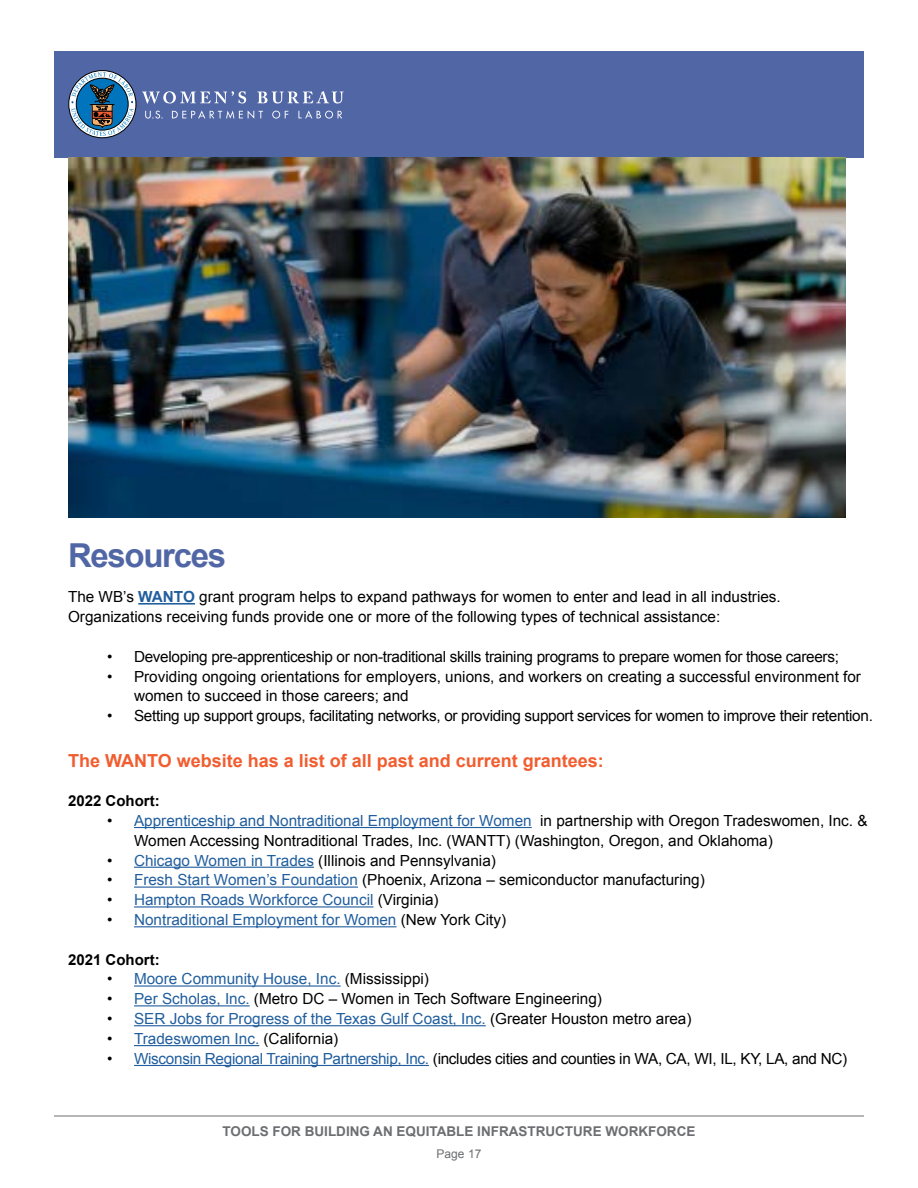
<style>
.page{position:relative;width:918px;height:1188px;background:#fff}
.page>*{position:absolute;margin:0;border:0;box-sizing:border-box;transform-origin:0 0}
.NEW_HEAD_1{font:700 33px "Arial";letter-spacing:-.04em;color:#5166a5}
.Subhead_2{font:700 18px "Arial";color:#f15d2f}
.Body_text{font:15.3px/19.8px "Arial";color:#000}
.Body_text-2{font:15.3px "Arial";letter-spacing:-.02em;color:#000}
.t1{font:15.3px "Arial";color:#215e9e}
.Body_text-3{font:700 15px "Arial";color:#000}
.Main_Title{font:700 13.5px "Arial";color:#6d6e71}
.t2{font:12px "Arial";color:#6d6e71}
.s1{font-weight:700;color:#215e9e}
.s2{color:#215e9e}
.s3{color:#000}
</style>
<div class="page">
<div style="left:54px;top:51px;width:810px;height:107px;background:#5166a5"></div>
<svg style="left:142px;top:91px;width:202px;height:28px"></svg>
<div style="left:68px;top:70px;width:68px;height:68px;border:1px solid #000;border-radius:50%"></div>
<svg style="left:71px;top:72px;width:63px;height:64px;background:#5a82a1"></svg>
<img style="left:68px;top:158px;width:778px;height:360px">
<hr style="left:54px;top:1116px;width:810px;height:1px;background:#6d6e71">
<hr style="left:138px;top:603px;width:57px;height:2px;background:#215e9e">
<hr style="left:134px;top:827px;width:398px;height:1px;background:#215e9e">
<hr style="left:134px;top:867px;width:180px;height:1px;background:#215e9e">
<hr style="left:134px;top:887px;width:224px;height:1px;background:#215e9e">
<hr style="left:134px;top:906px;width:240px;height:2px;background:#215e9e">
<hr style="left:134px;top:926px;width:263px;height:1px;background:#215e9e">
<hr style="left:134px;top:985px;width:207px;height:2px;background:#215e9e">
<hr style="left:134px;top:1005px;width:116px;height:1px;background:#215e9e">
<hr style="left:134px;top:1025px;width:352px;height:1px;background:#215e9e">
<hr style="left:134px;top:1045px;width:125px;height:1px;background:#215e9e">
<hr style="left:134px;top:1065px;width:295px;height:1px;background:#215e9e">
<p class="NEW_HEAD_1" style="left:68px;top:534px;width:160px">Resources</p>
<p class="Body_text" style="left:68px;top:587px;width:714px">The WB’s <span class="s1">WANTO</span> grant program helps to expand pathways for women to enter and lead in all industries.<br>Organizations receiving funds provide one or more of the following types of technical assistance:</p>
<p class="Body_text-2" style="left:107px;top:646px;width:734px">• Developing pre-apprenticeship or non-traditional skills training programs to prepare women for those careers;</p>
<p class="Body_text" style="left:134px;top:666px;width:729px;text-indent:-27px">• Providing ongoing orientations for employers, unions, and workers on creating a successful environment for women to succeed in those careers; and</p>
<p class="Body_text-2" style="left:107px;top:706px;width:767px">• Setting up support groups, facilitating networks, or providing support services for women to improve their retention.</p>
<p class="Subhead_2" style="left:68px;top:748px;width:537px">The WANTO website has a list of all past and current grantees:</p>
<p class="Body_text-3" style="left:68px;top:791px;width:93px">2022 Cohort:</p>
<p class="Body_text" style="left:134px;top:811px;width:735px;text-indent:-27px">• <span class="s2">Apprenticeship and Nontraditional Employment for Women</span> in partnership with Oregon Tradeswomen, Inc. &amp;<br>Women Accessing Nontraditional Trades, Inc. (WANTT) (Washington, Oregon, and Oklahoma)</p>
<p class="Body_text" style="left:107px;top:851px;width:390px">• <span class="s2">Chicago Women in Trades</span> (Illinois and Pennsylvania)</p>
<p class="Body_text" style="left:107px;top:870px;width:599px">• <span class="s2">Fresh Start Women’s Foundation</span> (Phoenix, Arizona – semiconductor manufacturing)</p>
<p class="t1" style="left:107px;top:890px;width:333px"><span class="s3">•</span> Hampton Roads Workforce Council <span class="s3">(Virginia)</span></p>
<p class="t1" style="left:107px;top:910px;width:401px"><span class="s3">•</span> Nontraditional Employment for Women <span class="s3">(New York City)</span></p>
<p class="Body_text-3" style="left:68px;top:949px;width:93px">2021 Cohort:</p>
<p class="t1" style="left:107px;top:969px;width:324px"><span class="s3">•</span> Moore Community House, Inc. <span class="s3">(Mississippi)</span></p>
<p class="Body_text" style="left:107px;top:989px;width:496px">• <span class="s2">Per Scholas, Inc.</span> (Metro DC – Women in Tech Software Engineering)</p>
<p class="t1" style="left:107px;top:1009px;width:586px"><span class="s3">•</span> SER Jobs for Progress of the Texas Gulf Coast, Inc. <span class="s3">(Greater Houston metro area)</span></p>
<p class="t1" style="left:107px;top:1029px;width:233px"><span class="s3">•</span> Tradeswomen Inc. <span class="s3">(California)</span></p>
<p class="Body_text-2" style="left:107px;top:1048px;width:742px">• <span class="s2">Wisconsin Regional Training Partnership, Inc.</span> (includes cities and counties in WA, CA, WI, IL, KY, LA, and NC)</p>
<p class="Main_Title" style="left:223px;top:1123px;width:474px">TOOLS FOR BUILDING AN EQUITABLE INFRASTRUCTURE WORKFORCE</p>
<p class="t2" style="left:437px;top:1146px;width:46px">Page 17</p>
</div>
